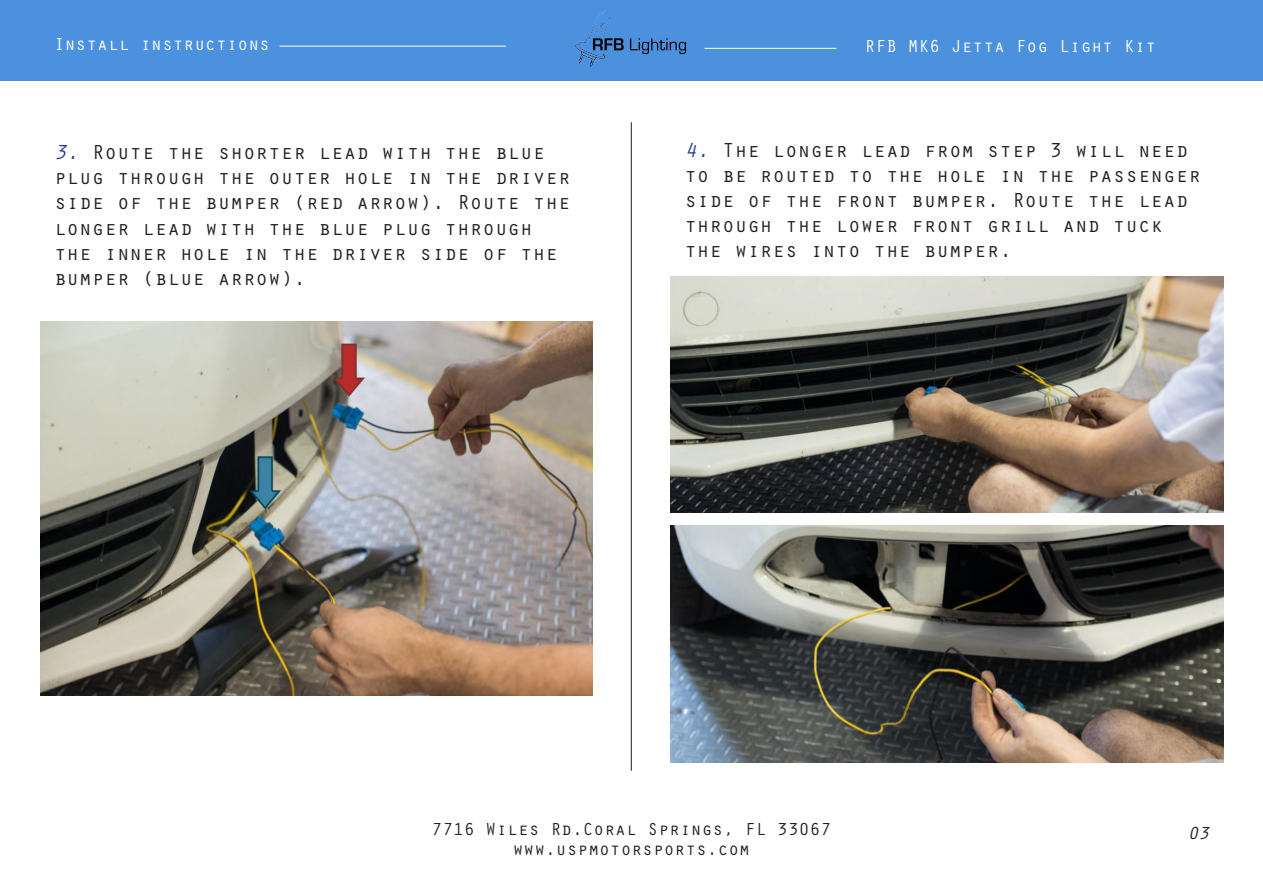
<style>
.page{position:relative;width:1263px;height:893px;background:#fff}
.page>*{position:absolute;margin:0;border:0;box-sizing:border-box;transform-origin:0 0}
.t1{font:21px/25.2px "Orator Std";color:#231f20}
.t2{font:18px "Orator Std";color:#231f20}
.t3{font:18px "Orator Std";color:#fff}
.t4{font:italic 18px "Orator Std";color:#231f20}
.s1{font-style:italic;color:#253f8e}
</style>
<div class="page">
<div style="left:0;top:0;width:1263px;height:81px;background:#4c91dd"></div>
<hr style="left:280px;top:46px;width:226px;height:1px;background:#fff">
<img style="left:575px;top:10px;width:112px;height:57px">
<hr style="left:631px;top:122px;width:1px;height:649px;background:#231f20">
<hr style="left:704px;top:48px;width:132px;height:1px;background:#fff">
<img style="left:41px;top:322px;width:551px;height:374px">
<img style="left:670px;top:276px;width:553px;height:237px">
<img style="left:670px;top:526px;width:553px;height:236px">
<p class="t3" style="left:54px;top:31px;width:218px">Install instructions</p>
<p class="t3" style="left:865px;top:34px;width:293px">RFB MK6 Jetta Fog Light Kit</p>
<p class="t1" style="left:54px;top:138px;width:518px"><span class="s1">3.</span> Route the shorter lead with the blue plug through the outer hole in the driver side of the bumper (red arrow). Route the longer lead with the blue plug through the inner hole in the driver side of the bumper (blue arrow).</p>
<p class="t1" style="left:684px;top:136px;width:518px"><span class="s1">4.</span> The longer lead from step 3 will need to be routed to the hole in the passenger side of the front bumper. Route the lead through the lower front grill and tuck the wires into the bumper.</p>
<p class="t2" style="left:432px;top:816px;width:401px">7716 Wiles Rd.Coral Springs, FL 33067</p>
<p class="t2" style="left:513px;top:836px;width:239px">www.uspmotorsports.com</p>
<p class="t4" style="left:1188px;top:820px;width:23px">03</p>
</div>
